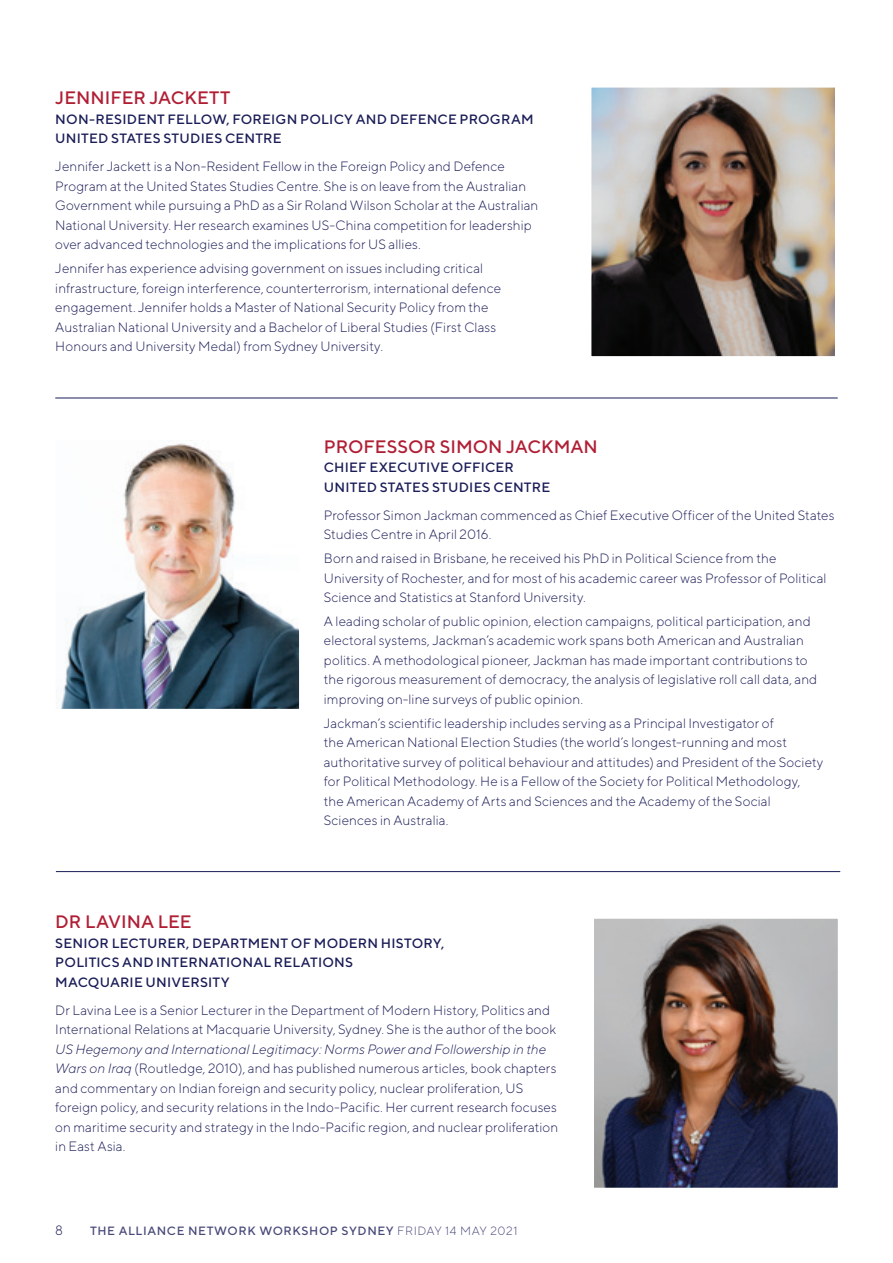
<style>
.page{position:relative;width:893px;height:1263px;background:#fff}
.page>*{position:absolute;margin:0;border:0;box-sizing:border-box;transform-origin:0 0}
.t1{font:500 18px "TT Norms";color:#b01e34}
.t2{font:300 13.5px/19.5px "TT Norms";letter-spacing:.005em;color:#1a1c57}
.t3{font:500 13.5px/19.5px "TT Norms";letter-spacing:.015em;color:#1a1c57}
.t4{font:500 12px "TT Norms";letter-spacing:.05em;color:#1a1c57}
.s1{font-style:italic}
.s2{font-weight:300}
</style>
<div class="page">
<img style="left:594px;top:918px;width:244px;height:270px">
<hr style="left:56px;top:871px;width:784px;height:1px;background:#1a1c57">
<img style="left:56px;top:443px;width:244px;height:266px">
<img style="left:591px;top:87px;width:244px;height:270px">
<hr style="left:55px;top:398px;width:783px;height:1px;background:#1a1c57">
<h1 class="t1" style="left:55px;top:87px;width:177px">JENNIFER JACKETT</h1>
<p class="t3" style="left:55px;top:109px;width:480px">NON-RESIDENT FELLOW, FOREIGN POLICY AND DEFENCE PROGRAM<br>UNITED STATES STUDIES CENTRE</p>
<p class="t2" style="left:55px;top:157px;width:485px">Jennifer Jackett is a Non-Resident Fellow in the Foreign Policy and Defence Program at the United States Studies Centre. She is on leave from the Australian Government while pursuing a PhD as a Sir Roland Wilson Scholar at the Australian National University. Her research examines US-China competition for leadership over advanced technologies and the implications for US allies.</p>
<p class="t2" style="left:55px;top:258px;width:447px">Jennifer has experience advising government on issues including critical infrastructure, foreign interference, counterterrorism, international defence engagement. Jennifer holds a Master of National Security Policy from the Australian National University and a Bachelor of Liberal Studies (First Class Honours and University Medal) from Sydney University.</p>
<h1 class="t1" style="left:324px;top:435px;width:276px">PROFESSOR SIMON JACKMAN</h1>
<p class="t3" style="left:324px;top:457px;width:228px">CHIEF EXECUTIVE OFFICER<br>UNITED STATES STUDIES CENTRE</p>
<p class="t2" style="left:324px;top:505px;width:512px">Professor Simon Jackman commenced as Chief Executive Officer of the United States<br>Studies Centre in April 2016.</p>
<p class="t2" style="left:324px;top:548px;width:504px">Born and raised in Brisbane, he received his PhD in Political Science from the<br>University of Rochester, and for most of his academic career was Professor of Political<br>Science and Statistics at Stanford University.</p>
<p class="t2" style="left:324px;top:611px;width:495px">A leading scholar of public opinion, election campaigns, political participation, and electoral systems, Jackman’s academic work spans both American and Australian politics. A methodological pioneer, Jackman has made important contributions to the rigorous measurement of democracy, the analysis of legislative roll call data, and improving on-line surveys of public opinion.</p>
<p class="t2" style="left:324px;top:713px;width:501px">Jackman’s scientific leadership includes serving as a Principal Investigator of<br>the American National Election Studies (the world’s longest-running and most authoritative survey of political behaviour and attitudes) and President of the Society for Political Methodology. He is a Fellow of the Society for Political Methodology, the American Academy of Arts and Sciences and the Academy of the Social Sciences in Australia.</p>
<h1 class="t1" style="left:55px;top:910px;width:138px">DR LAVINA LEE</h1>
<p class="t3" style="left:55px;top:933px;width:391px">SENIOR LECTURER, DEPARTMENT OF MODERN HISTORY,<br>POLITICS AND INTERNATIONAL RELATIONS<br>MACQUARIE UNIVERSITY</p>
<p class="t2" style="left:55px;top:1000px;width:503px">Dr Lavina Lee is a Senior Lecturer in the Department of Modern History, Politics and<br>International Relations at Macquarie University, Sydney. She is the author of the book</p>
<p class="t2" style="left:55px;top:1039px;width:504px"><span class="s1">US Hegemony and International Legitimacy: Norms Power and Followership in the Wars on Iraq</span> (Routledge, 2010), and has published numerous articles, book chapters and commentary on Indian foreign and security policy, nuclear proliferation, US foreign policy, and security relations in the Indo-Pacific. Her current research focuses on maritime security and strategy in the Indo-Pacific region, and nuclear proliferation in East Asia.</p>
<p class="t2" style="left:55px;top:1220px;width:9px">8</p>
<p class="t4" style="left:90px;top:1223px;width:429px">THE ALLIANCE NETWORK WORKSHOP SYDNEY <span class="s2">FRIDAY 14 MAY 2021</span></p>
</div>
